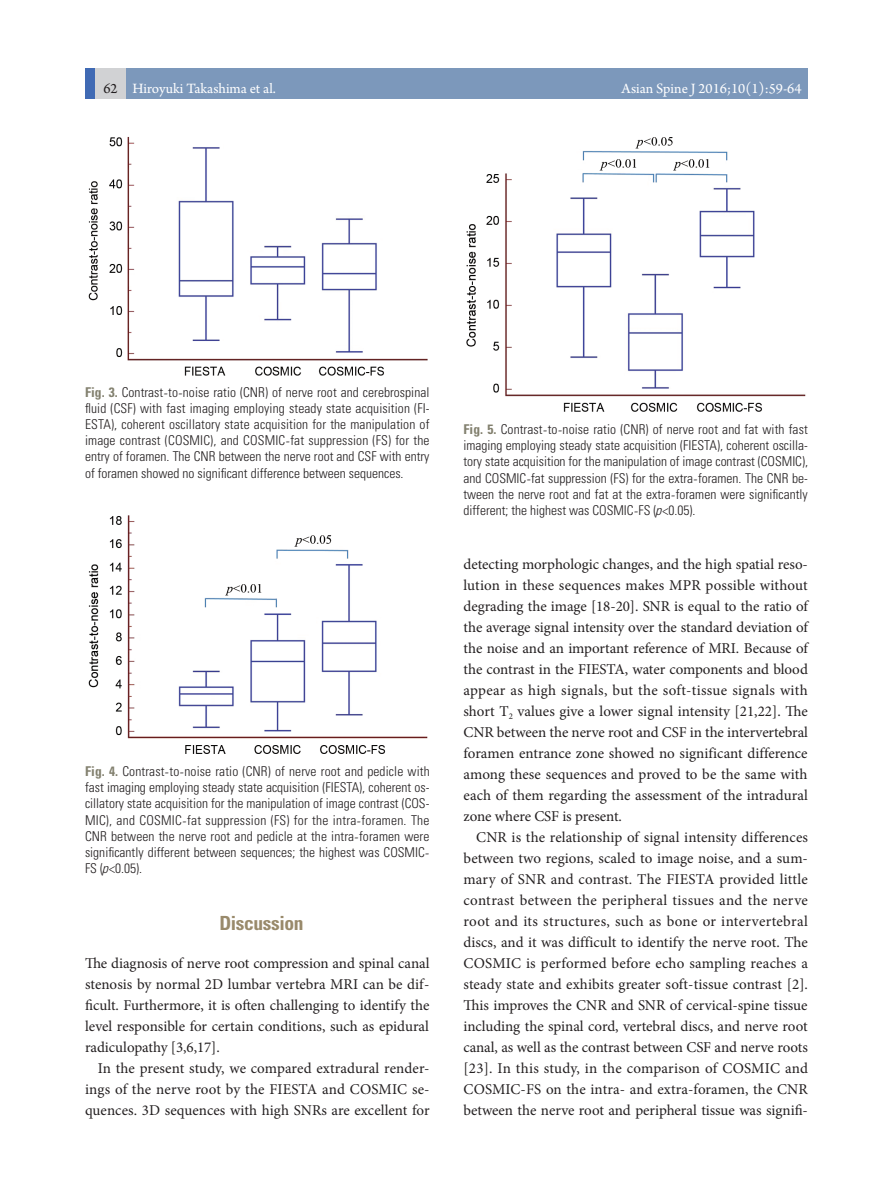
<style>
.page{position:relative;width:893px;height:1191px;background:#fff}
.page>*{position:absolute;margin:0;border:0;box-sizing:border-box;transform-origin:0 0}
.본문_대제목{font:700 condensed 19.5px "Univers LT Std";letter-spacing:-.02em;color:#998a6b}
.본문_내용{font:15px/21px "Minion Pro";color:#231f20;text-align:justify}
.본문_내용_첫문단{font:15px/21px "Minion Pro";color:#231f20;text-align:justify}
.t1{font:15px "Arno Pro";color:#fff}
.표_그림설명{font:300 condensed 13.5px/16.2px "Univers LT Std";color:#231f20;text-align:justify}
.s1{color:#231f20}
.s2{font-weight:700;color:#82806e}
.s3{font-family:"Minion Pro";font-weight:400;font-stretch:normal}
.s4{font-style:italic}
</style>
<div class="page">
<div style="left:85px;top:68px;width:58px;height:31px;background:#d1d2d4"></div>
<div style="left:126px;top:68px;width:682px;height:31px;background:#7c98bb"></div>
<div style="left:85px;top:68px;width:10px;height:31px;background:#406ab4"></div>
<img style="left:88px;top:136px;width:340px;height:240px">
<img style="left:88px;top:515px;width:340px;height:239px">
<img style="left:466px;top:137px;width:340px;height:275px">
<p class="t1" style="left:103px;top:80px;width:174px"><span class="s1">62</span> Hiroyuki Takashima et al.</p>
<p class="t1" style="left:621px;top:80px;width:182px">Asian Spine J 2016;10(1):59-64</p>
<p class="표_그림설명" style="left:85px;top:384px;width:346px"><span class="s2">Fig. 3.</span> Contrast<span class="s3">-</span>to<span class="s3">-</span>noise ratio (CNR) of nerve root and cerebrospinal fluid (CSF) with fast imaging employing steady state acquisition (FI-ESTA), coherent oscillatory state acquisition for the manipulation of image contrast (COSMIC), and COSMIC<span class="s3">-</span>fat suppression (FS) for the entry of foramen. The CNR between the nerve root and CSF with entry of foramen showed no significant difference between sequences.</p>
<p class="표_그림설명" style="left:85px;top:763px;width:346px"><span class="s2">Fig. 4.</span> Contrast<span class="s3">-</span>to<span class="s3">-</span>noise ratio (CNR) of nerve root and pedicle with fast imaging employing steady state acquisition (FIESTA), coherent os&shy;cillatory state acquisition for the manipulation of image contrast (COS-MIC), and COSMIC<span class="s3">-</span>fat suppression (FS) for the intra<span class="s3">-</span>foramen. The CNR between the nerve root and pedicle at the intra<span class="s3">-</span>foramen were significantly different between sequences; the highest was COSMIC<span class="s3">-</span>FS (<span class="s4">p</span>&lt;0.05).</p>
<p class="본문_대제목" style="left:219px;top:911px;width:86px">Discussion</p>
<p class="본문_내용_첫문단" style="left:85px;top:953px;width:346px">The diagnosis of nerve root compression and spinal canal stenosis by normal 2D lumbar vertebra MRI can be dif&shy;ficult. Furthermore, it is often challenging to identify the level responsible for certain conditions, such as epidural radiculopathy [3,6,17].</p>
<p class="본문_내용" style="left:85px;top:1058px;width:346px;text-indent:13px">In the present study, we compared extradural render&shy;ings of the nerve root by the FIESTA and COSMIC se&shy;quences. 3D sequences with high SNRs are excellent for</p>
<p class="표_그림설명" style="left:463px;top:421px;width:346px"><span class="s2">Fig. 5.</span> Contrast<span class="s3">-</span>to<span class="s3">-</span>noise ratio (CNR) of nerve root and fat with fast imaging employing steady state acquisition (FIESTA), coherent oscilla&shy;tory state acquisition for the manipulation of image contrast (COSMIC), and COSMIC<span class="s3">-</span>fat suppression (FS) for the extra<span class="s3">-</span>foramen. The CNR be&shy;tween the nerve root and fat at the extra<span class="s3">-</span>foramen were significantly different; the highest was COSMIC<span class="s3">-</span>FS (<span class="s4">p</span>&lt;0.05).</p>
<p class="본문_내용" style="left:463px;top:553px;width:346px">detecting morphologic changes, and the high spatial reso&shy;lution in these sequences makes MPR possible without degrading the image [18-20]. SNR is equal to the ratio of the average signal intensity over the standard deviation of the noise and an important reference of MRI. Because of the contrast in the FIESTA, water components and blood appear as high signals, but the soft-tissue signals with short T<sub>2</sub> values give a lower signal intensity [21,22]. The CNR between the nerve root and CSF in the intervertebral foramen entrance zone showed no significant difference among these sequences and proved to be the same with each of them regarding the assessment of the intradural zone where CSF is present.</p>
<p class="본문_내용" style="left:463px;top:826px;width:346px;text-indent:13px">CNR is the relationship of signal intensity differences between two regions, scaled to image noise, and a sum&shy;mary of SNR and contrast. The FIESTA provided little contrast between the peripheral tissues and the nerve root and its structures, such as bone or intervertebral discs, and it was difficult to identify the nerve root. The COSMIC is performed before echo sampling reaches a steady state and exhibits greater soft-tissue contrast [2].<br>This improves the CNR and SNR of cervical-spine tissue including the spinal cord, vertebral discs, and nerve root canal, as well as the contrast between CSF and nerve roots [23]. In this study, in the comparison of COSMIC and COSMIC-FS on the intra- and extra-foramen, the CNR between the nerve root and peripheral tissue was signifi-</p>
</div>
